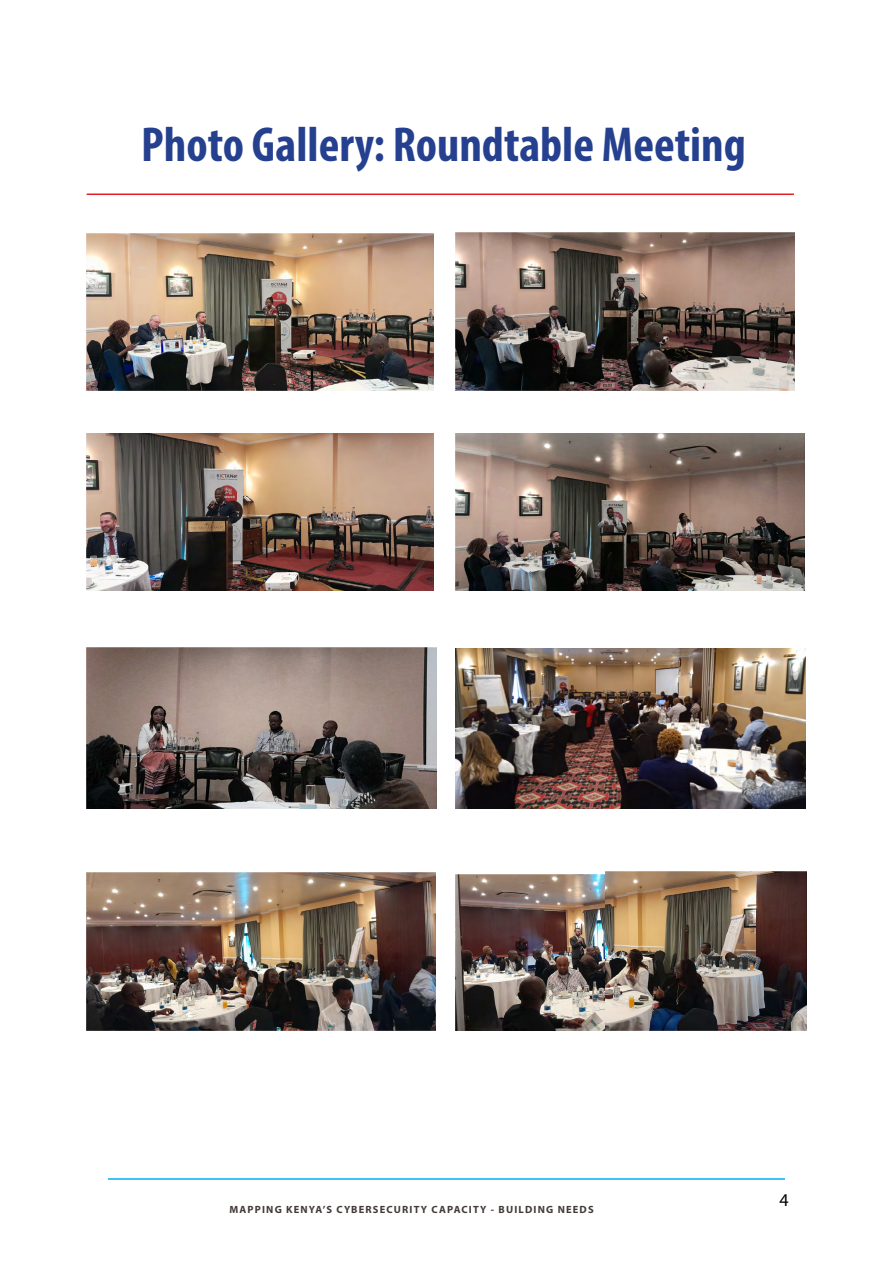
<style>
.page{position:relative;width:893px;height:1263px;background:#fff}
.page>*{position:absolute;margin:0;border:0;box-sizing:border-box;transform-origin:0 0}
.t1{font:700 condensed 49.35px "Myriad Pro";color:#25408f}
.t2{font:18px "Myriad Pro";color:#000}
.t3{font:700 10.5px "Myriad Pro";letter-spacing:.11em;color:#433b39}
</style>
<div class="page">
<hr style="left:108px;top:1178px;width:677px;height:2px;background:#00aeef">
<img style="left:87px;top:234px;width:347px;height:156px">
<img style="left:456px;top:233px;width:338px;height:157px">
<img style="left:87px;top:433px;width:346px;height:158px">
<img style="left:456px;top:433px;width:348px;height:158px">
<img style="left:87px;top:648px;width:349px;height:161px">
<img style="left:456px;top:649px;width:349px;height:160px">
<img style="left:87px;top:872px;width:348px;height:158px">
<img style="left:456px;top:874px;width:150px;height:156px">
<img style="left:606px;top:871px;width:200px;height:159px">
<hr style="left:87px;top:193px;width:707px;height:2px;background:#e31e26">
<h1 class="t1" style="left:141px;top:114px;width:606px">Photo Gallery: Roundtable Meeting</h1>
<p class="t3" style="left:230px;top:1202px;width:366px">MAPPING KENYA’S CYBERSECURITY CAPACITY - BUILDING NEEDS</p>
<h2 class="t2" style="left:779px;top:1189px;width:11px">4</h2>
</div>
